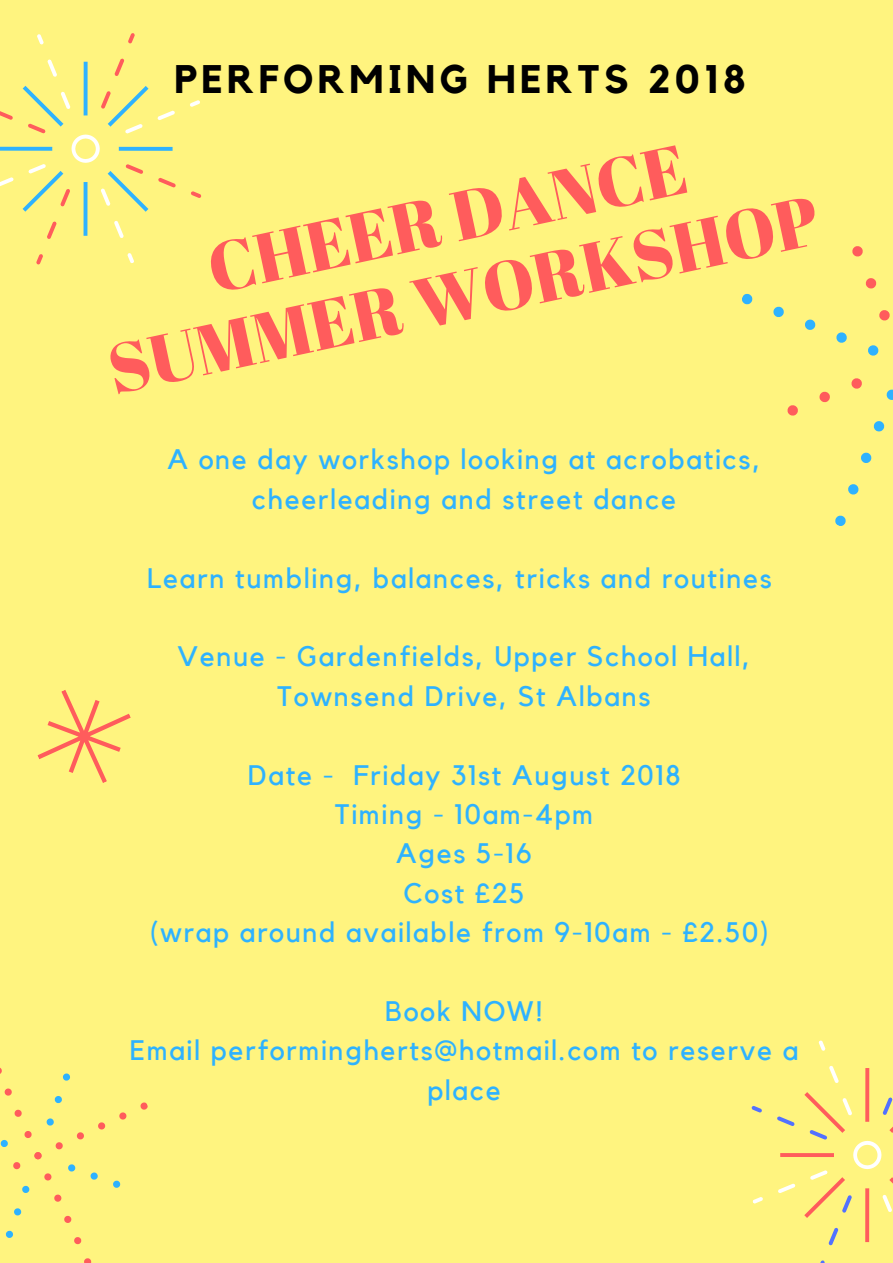
<style>
.page{position:relative;width:893px;height:1263px;background:#fff47f}
.page>*{position:absolute;margin:0;border:0;box-sizing:border-box;transform-origin:0 0}
.t1{font:69.53px/77.6px "Abril Fatface";color:#ff5c5c;text-align:center}
.t2{font:700 39.75px "Kollektif";letter-spacing:.11em;color:#000}
.t3{font:28.12px/39.4px "Kollektif";letter-spacing:.06em;color:#2eb2ff;text-align:center}
</style>
<div class="page">
<svg style="left:128px;top:33px;width:7px;height:11px"></svg>
<svg style="left:36px;top:254px;width:7px;height:11px"></svg>
<svg style="left:191px;top:191px;width:11px;height:7px"></svg>
<svg style="left:37px;top:34px;width:7px;height:11px"></svg>
<svg style="left:127px;top:253px;width:7px;height:10px"></svg>
<svg style="left:190px;top:100px;width:10px;height:7px"></svg>
<svg style="left:0;top:58px;width:176px;height:181px"></svg>
<svg style="left:820px;top:1260px;width:5px;height:3px"></svg>
<svg style="left:751px;top:1106px;width:11px;height:7px"></svg>
<svg style="left:818px;top:1040px;width:8px;height:11px"></svg>
<svg style="left:752px;top:1197px;width:11px;height:7px"></svg>
<svg style="left:777px;top:1066px;width:116px;height:180px"></svg>
<svg style="left:37px;top:690px;width:94px;height:93px"></svg>
<svg style="left:835px;top:515px;width:11px;height:11px"></svg>
<svg style="left:742px;top:294px;width:11px;height:11px"></svg>
<svg style="left:773px;top:246px;width:120px;height:249px"></svg>
<svg style="left:84px;top:1258px;width:8px;height:5px"></svg>
<svg style="left:140px;top:1102px;width:8px;height:8px"></svg>
<svg style="left:0;top:1067px;width:127px;height:178px"></svg>
<h2 class="t2" style="left:174px;top:61px;width:573px">PERFORMING HERTS 2018</h2>
<h1 class="t1" style="left:84px;top:254px;width:726px;rotate:-12deg">CHEER DANCE<br>SUMMER WORKSHOP</h1>
<p class="t3" style="left:167px;top:441px;width:595px">A one day workshop looking at acrobatics, cheerleading and street dance</p>
<p class="t3" style="left:147px;top:559px;width:626px">Learn tumbling, balances, tricks and routines</p>
<p class="t3" style="left:177px;top:638px;width:574px">Venue - Gardenfields, Upper School Hall,<br>Townsend Drive, St Albans</p>
<p class="t3" style="left:150px;top:756px;width:620px">Date - Friday 31st August 2018<br>Timing - 10am-4pm<br>Ages 5-16<br>Cost £25<br>(wrap around available from 9-10am - £2.50)</p>
<p class="t3" style="left:130px;top:992px;width:670px">Book NOW!<br>Email performingherts@hotmail.com to reserve a place</p>
</div>
